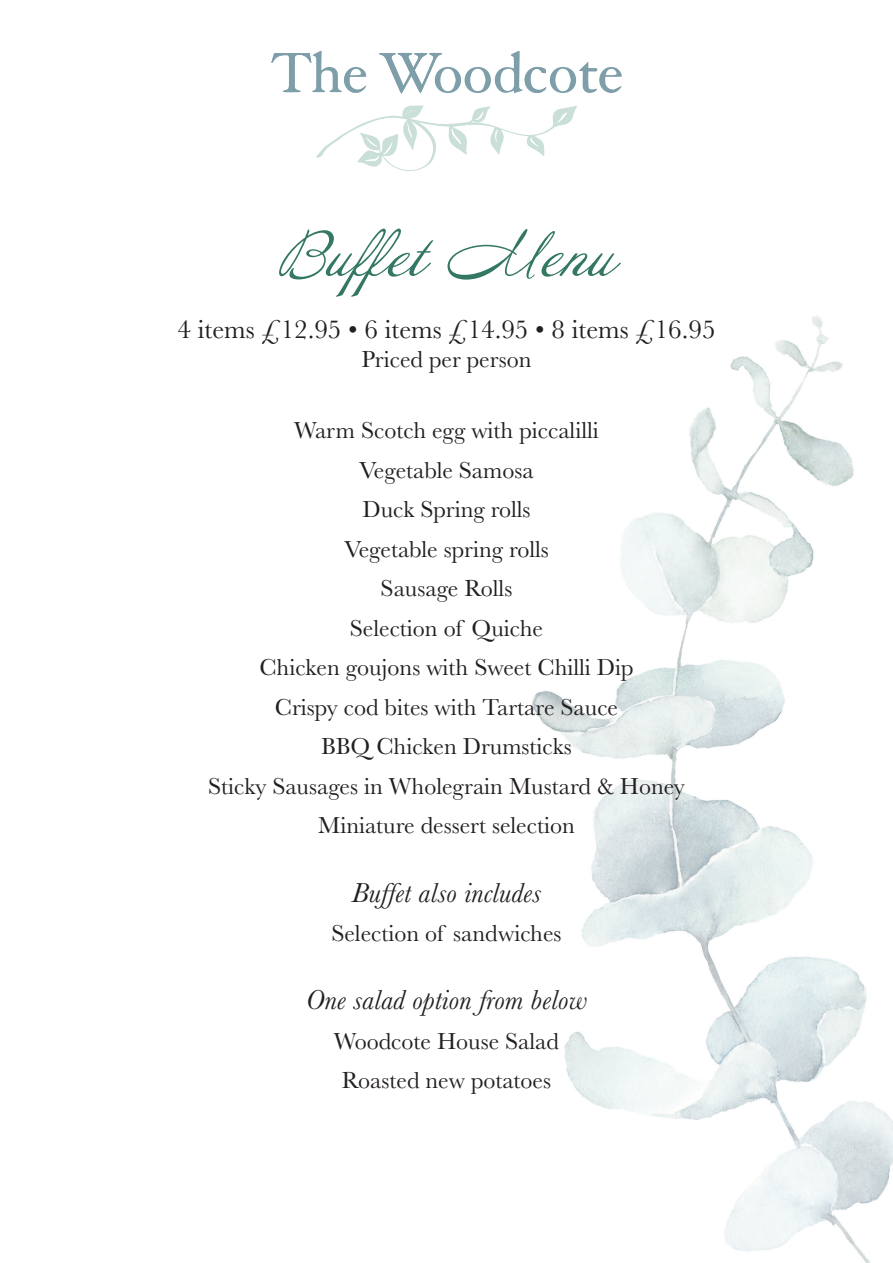
<style>
.page{position:relative;width:893px;height:1263px;background:#fff}
.page>*{position:absolute;margin:0;border:0;box-sizing:border-box;transform-origin:0 0}
.t1{font:57px "Annabelle JF";color:#337764}
.t2{font:italic 28.5px "Baskerville";letter-spacing:.005em;color:#231f20}
.t3{font:27px "Baskerville";color:#231f20}
.t4{font:24px "Baskerville";color:#231f20}
</style>
<div class="page">
<img style="left:532px;top:316px;width:361px;height:947px">
<svg style="left:316px;top:105px;width:261px;height:66px"></svg>
<svg style="left:271px;top:51px;width:96px;height:42px"></svg>
<svg style="left:379px;top:51px;width:243px;height:43px"></svg>
<p class="t1" style="left:278px;top:219px;width:339px">Buffet Menu</p>
<p class="t3" style="left:177px;top:312px;width:540px">4 items £12.95 • 6 items £14.95 • 8 items £16.95</p>
<p class="t4" style="left:361px;top:344px;width:171px">Priced per person</p>
<p class="t4" style="left:294px;top:415px;width:306px">Warm Scotch egg with piccalilli</p>
<p class="t4" style="left:359px;top:455px;width:176px">Vegetable Samosa</p>
<p class="t4" style="left:362px;top:494px;width:170px">Duck Spring rolls</p>
<p class="t4" style="left:344px;top:534px;width:206px">Vegetable spring rolls</p>
<p class="t4" style="left:381px;top:573px;width:133px">Sausage Rolls</p>
<p class="t4" style="left:350px;top:613px;width:195px">Selection of Quiche</p>
<p class="t4" style="left:259px;top:652px;width:376px">Chicken goujons with Sweet Chilli Dip</p>
<p class="t4" style="left:275px;top:692px;width:345px">Crispy cod bites with Tartare Sauce</p>
<p class="t4" style="left:321px;top:731px;width:252px">BBQ Chicken Drumsticks</p>
<p class="t4" style="left:208px;top:771px;width:478px">Sticky Sausages in Wholegrain Mustard &amp; Honey</p>
<p class="t4" style="left:318px;top:810px;width:258px">Miniature dessert selection</p>
<p class="t2" style="left:352px;top:873px;width:191px">Buffet also includes</p>
<p class="t4" style="left:331px;top:918px;width:232px">Selection of sandwiches</p>
<p class="t2" style="left:306px;top:981px;width:283px">One salad option from below</p>
<p class="t4" style="left:334px;top:1026px;width:227px">Woodcote House Salad</p>
<p class="t4" style="left:342px;top:1065px;width:211px">Roasted new potatoes</p>
</div>
